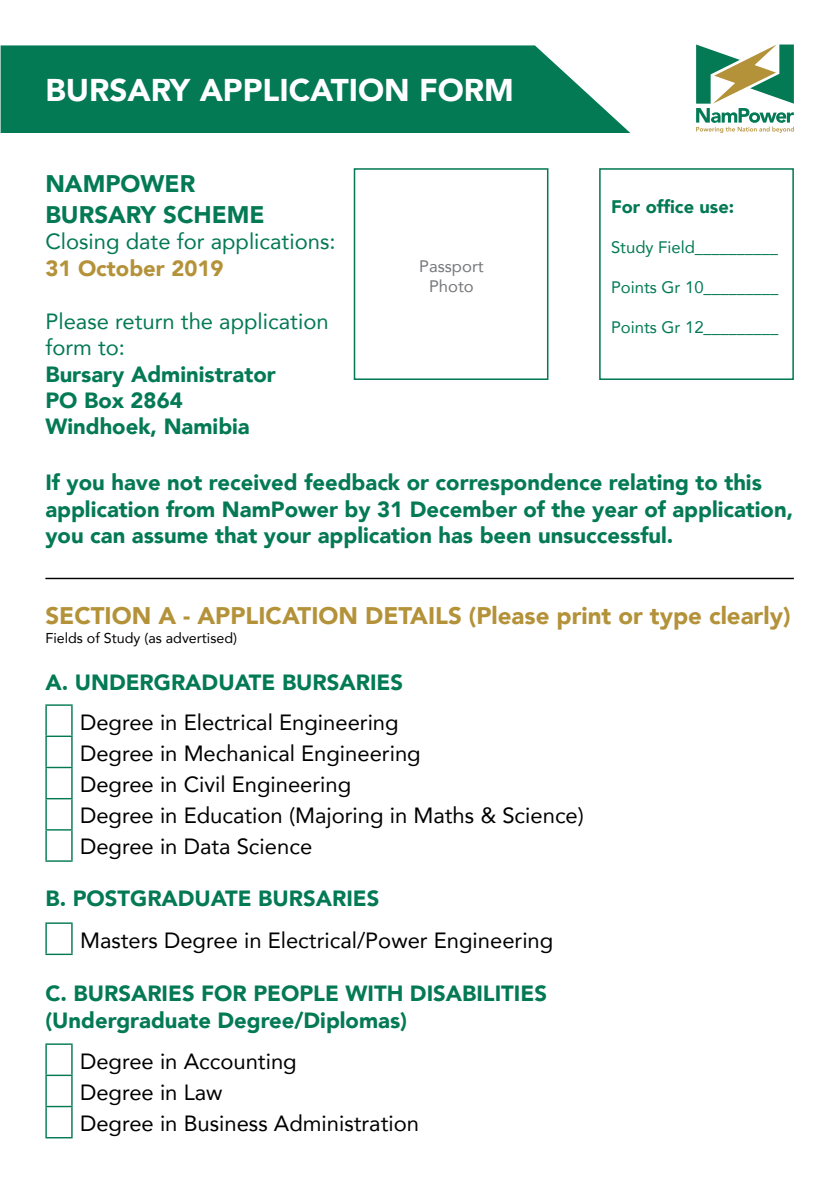
<style>
.page{position:relative;width:840px;height:1191px;background:#fff}
.page>*{position:absolute;margin:0;border:0;box-sizing:border-box;transform-origin:0 0}
.t1{font:900 31.4px "Avenir";color:#fff}
.t2{font:900 24px "Avenir";color:#b49239}
.t3{font:900 24px/30.8px "Avenir";color:#037954}
.t4{font:900 22px/26.4px "Avenir";color:#037954}
.t5{font:22px/31.2px "Avenir";color:#000}
.t6{font:22px/26.4px "Avenir";color:#037954}
.t7{font:900 22px "Avenir";color:#b49239}
.t8{font:900 18.2px "Avenir";color:#037954}
.t9{font:16.6px "Avenir";color:#037954}
.t10{font:16.6px/20px "Avenir";color:#77787b;text-align:center}
.t11{font:14.2px "Avenir";color:#000}
</style>
<div class="page">
<svg style="left:696px;top:45px;width:97px;height:88px"></svg>
<svg style="left:1px;top:45px;width:629px;height:88px;background:#178361"></svg>
<div style="left:598px;top:168px;width:195px;height:212px;border:2px solid #037954"></div>
<div style="left:353px;top:168px;width:195px;height:212px;border:2px solid #037954"></div>
<hr style="left:45px;top:578px;width:748px;height:1px;background:#000">
<hr style="left:45px;top:704px;width:28px;height:2px;background:#037954">
<hr style="left:45px;top:706px;width:2px;height:29px;background:#037954">
<hr style="left:71px;top:706px;width:2px;height:29px;background:#037954">
<hr style="left:45px;top:735px;width:28px;height:2px;background:#037954">
<hr style="left:45px;top:737px;width:2px;height:29px;background:#037954">
<hr style="left:71px;top:737px;width:2px;height:29px;background:#037954">
<hr style="left:45px;top:766px;width:28px;height:2px;background:#037954">
<hr style="left:45px;top:768px;width:2px;height:30px;background:#037954">
<hr style="left:71px;top:768px;width:2px;height:30px;background:#037954">
<svg style="left:45px;top:798px;width:28px;height:1px"></svg>
<hr style="left:45px;top:799px;width:2px;height:30px;background:#037954">
<hr style="left:71px;top:799px;width:2px;height:30px;background:#037954">
<svg style="left:45px;top:829px;width:28px;height:1px"></svg>
<hr style="left:45px;top:830px;width:2px;height:30px;background:#037954">
<hr style="left:71px;top:830px;width:2px;height:30px;background:#037954">
<svg style="left:45px;top:860px;width:28px;height:1px"></svg>
<hr style="left:45px;top:922px;width:28px;height:2px;background:#037954">
<hr style="left:45px;top:924px;width:2px;height:29px;background:#037954">
<hr style="left:71px;top:924px;width:2px;height:29px;background:#037954">
<hr style="left:45px;top:953px;width:28px;height:2px;background:#037954">
<svg style="left:45px;top:1043px;width:28px;height:1px"></svg>
<hr style="left:45px;top:1044px;width:2px;height:30px;background:#037954">
<hr style="left:71px;top:1044px;width:2px;height:30px;background:#037954">
<hr style="left:45px;top:1074px;width:28px;height:2px;background:#037954">
<hr style="left:45px;top:1076px;width:2px;height:29px;background:#037954">
<hr style="left:71px;top:1076px;width:2px;height:29px;background:#037954">
<hr style="left:45px;top:1105px;width:28px;height:2px;background:#037954">
<hr style="left:45px;top:1107px;width:2px;height:30px;background:#037954">
<hr style="left:71px;top:1107px;width:2px;height:30px;background:#037954">
<svg style="left:45px;top:1137px;width:28px;height:1px"></svg>
<h1 class="t1" style="left:45px;top:63px;width:470px">BURSARY APPLICATION FORM</h1>
<p class="t3" style="left:45px;top:168px;width:221px">NAMPOWER<br>BURSARY SCHEME</p>
<p class="t6" style="left:45px;top:228px;width:291px">Closing date for applications:</p>
<p class="t7" style="left:45px;top:249px;width:179px">31 October 2019</p>
<p class="t6" style="left:45px;top:307px;width:284px">Please return the application form to:</p>
<p class="t4" style="left:45px;top:360px;width:232px">Bursary Administrator<br>PO Box 2864<br>Windhoek, Namibia</p>
<p class="t10" style="left:419px;top:256px;width:66px">Passport<br>Photo</p>
<p class="t8" style="left:610px;top:191px;width:125px">For office use:</p>
<p class="t9" style="left:610px;top:234px;width:169px">Study Field__________</p>
<p class="t9" style="left:610px;top:273px;width:169px">Points Gr 10_________</p>
<p class="t9" style="left:610px;top:313px;width:169px">Points Gr 12_________</p>
<p class="t4" style="left:45px;top:469px;width:748px">If you have not received feedback or correspondence relating to this application from NamPower by 31 December of the year of application, you can assume that your application has been unsuccessful.</p>
<p class="t2" style="left:45px;top:595px;width:746px">SECTION A - APPLICATION DETAILS (Please print or type clearly)</p>
<p class="t11" style="left:45px;top:626px;width:193px">Fields of Study (as advertised)</p>
<p class="t4" style="left:45px;top:669px;width:359px">A. UNDERGRADUATE BURSARIES</p>
<p class="t5" style="left:80px;top:706px;width:505px">Degree in Electrical Engineering<br>Degree in Mechanical Engineering<br>Degree in Civil Engineering<br>Degree in Education (Majoring in Maths &amp; Science)<br>Degree in Data Science</p>
<p class="t4" style="left:45px;top:884px;width:335px">B. POSTGRADUATE BURSARIES</p>
<p class="t5" style="left:80px;top:924px;width:474px">Masters Degree in Electrical/Power Engineering</p>
<p class="t4" style="left:45px;top:979px;width:503px">C. BURSARIES FOR PEOPLE WITH DISABILITIES (Undergraduate Degree/Diplomas)</p>
<p class="t5" style="left:80px;top:1044px;width:340px">Degree in Accounting<br>Degree in Law<br>Degree in Business Administration</p>
</div>
